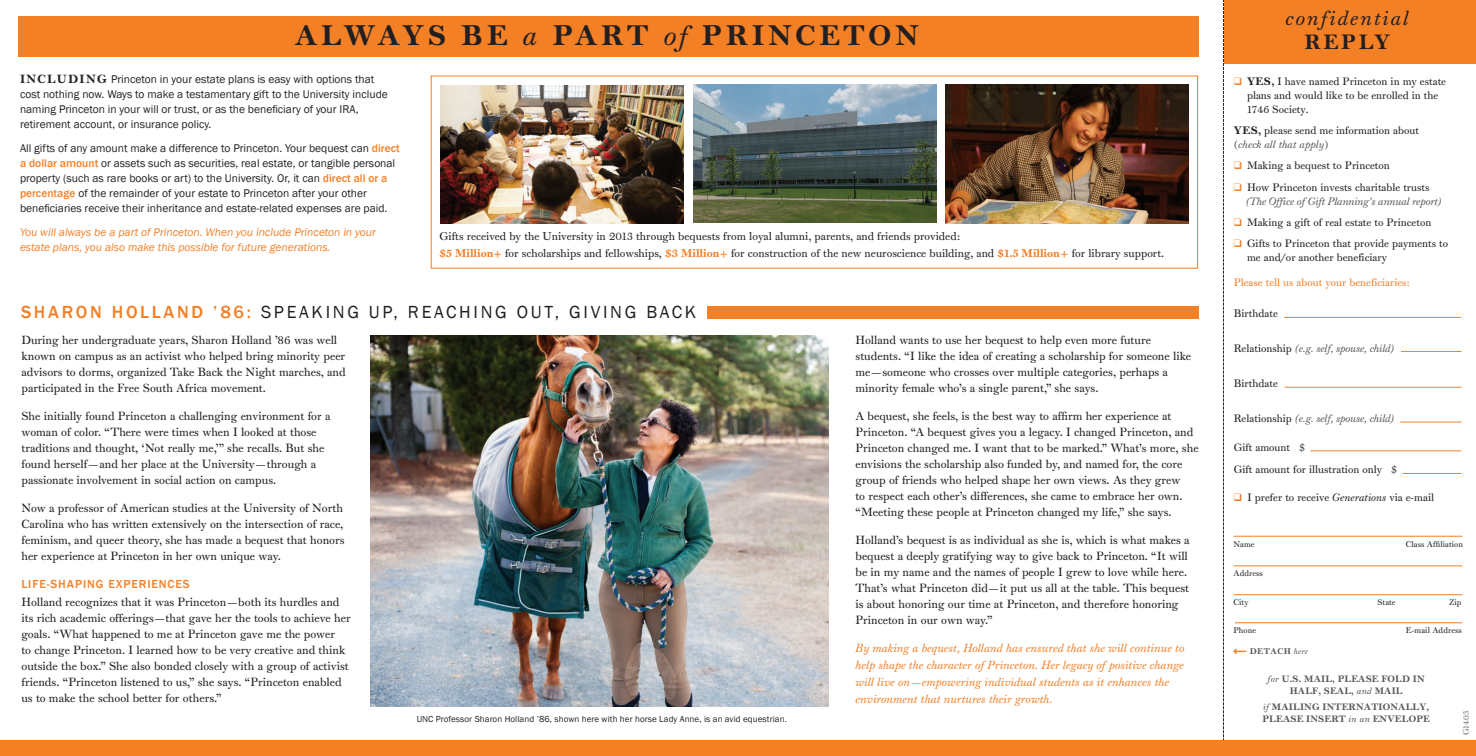
<style>
.page{position:relative;width:1476px;height:756px;background:#fff}
.page>*{position:absolute;margin:0;border:0;box-sizing:border-box;transform-origin:0 0}
.t1{font:27.4px "Princeton Monti BD";letter-spacing:.15em;color:#231f20}
.t2{font:italic 20px "Princeton Monti";letter-spacing:.1em;color:#231f20}
.t3{font:20px "Princeton Monti BD";letter-spacing:.15em;color:#231f20}
.t4{font:18px "Franklin Gothic";letter-spacing:.15em;color:#231f20}
.t5{font:500 12px "Franklin Gothic";letter-spacing:.075em;color:#f48026}
.t6{font:11.5px/16px "Princeton Monti";color:#231f20}
.t7{font:11.5px/15px "Franklin Gothic";color:#231f20}
.t8{font:italic 11.5px/17px "Princeton Monti";color:#f48026}
.t9{font:italic 11.5px/15px "Franklin Gothic";color:#f48026}
.t10{font:11px/17px "Princeton Monti";color:#231f20}
.t11{font:10.5px/14px "Princeton Monti";color:#231f20}
.t12{font:italic 10.5px/14px "Princeton Monti";letter-spacing:-.015em;color:#57585a}
.t13{font:10.5px "Princeton Monti";color:#f48026}
.t14{font:9px/12px "Princeton Monti BD";letter-spacing:.025em;color:#57585a;text-align:center}
.t15{font:9px "Franklin Gothic";letter-spacing:.01em;color:#231f20}
.t16{font:8px "Princeton Monti";letter-spacing:.01em;color:#231f20}
.t17{font:8px "Princeton Monti BD";letter-spacing:.075em;color:#57585a}
.t18{font:8px "Princeton Monti";letter-spacing:.01em;color:#6c6d70}
.s1{font-family:"Princeton Monti";font-style:italic}
.s2{font-family:"Princeton Monti BD"}
.s3{font-weight:500;color:#f48026}
.s4{font-family:"Princeton Monti BD";color:#f48026}
.s5{color:#f48026}
.s6{color:#57585a}
.s7{font-style:italic;color:#57585a}
.s8{font-style:normal;color:#231f20}
.s9{color:#ef7523}
.s10{font-style:italic}
</style>
<div class="page">
<hr style="left:1284px;top:317px;width:177px;height:1px;background:#f48026">
<hr style="left:1285px;top:387px;width:176px;height:1px;background:#f48026">
<hr style="left:1401px;top:351px;width:61px;height:1px;background:#f48026">
<hr style="left:1310px;top:451px;width:151px;height:1px;background:#f48026">
<hr style="left:1400px;top:422px;width:62px;height:1px;background:#f48026">
<hr style="left:1403px;top:473px;width:59px;height:1px;background:#f48026">
<hr style="left:1233px;top:536px;width:229px;height:1px;background:#f48026">
<hr style="left:1233px;top:566px;width:229px;height:1px;background:#f48026">
<hr style="left:1233px;top:594px;width:229px;height:1px;background:#f48026">
<hr style="left:1235px;top:623px;width:227px;height:1px;background:#f48026">
<div style="left:1224px;top:0;width:252px;height:63px;background:#f48026"></div>
<div style="left:708px;top:306px;width:491px;height:13px;background:#f48026"></div>
<img style="left:440px;top:86px;width:244px;height:137px">
<img style="left:693px;top:85px;width:244px;height:138px">
<img style="left:945px;top:85px;width:244px;height:138px">
<div style="left:18px;top:17px;width:1181px;height:40px;background:#f48026"></div>
<img style="left:371px;top:335px;width:458px;height:372px">
<svg style="left:1223px;top:0;width:1px;height:740px"></svg>
<div style="left:0;top:740px;width:1476px;height:16px;background:#f48026"></div>
<p class="t1" style="left:295px;top:18px;width:625px">ALWAYS BE <span class="s1">a</span> PART <span class="s1">of</span> PRINCETON</p>
<p class="t7" style="left:20px;top:72px;width:369px"><span class="s2">INCLUDING</span> Princeton in your estate plans is easy with options that cost nothing now. Ways to make a testamentary gift to the University include naming Princeton in your will or trust, or as the beneficiary of your IRA, retirement account, or insurance policy.</p>
<p class="t7" style="left:20px;top:141px;width:381px">All gifts of any amount make a difference to Princeton. Your bequest can <span class="s3">direct a dollar amount</span> or assets such as securities, real estate, or tangible personal property (such as rare books or art) to the University. Or, it can <span class="s3">direct all or a percentage</span> of the remainder of your estate to Princeton after your other beneficiaries receive their inheritance and estate-related expenses are paid.</p>
<p class="t9" style="left:20px;top:225px;width:358px">You will always be a part of Princeton. When you include Princeton in your estate plans, you also make this possible for future generations.</p>
<p class="t10" style="left:439px;top:228px;width:726px">Gifts received by the University in 2013 through bequests from loyal alumni, parents, and friends provided:<br><span class="s4">$5 Million+</span> for scholarships and fellowships, <span class="s4">$3 Million+</span> for construction of the new neuroscience building, and <span class="s4">$1.5 Million+</span> for library support.</p>
<p class="t4" style="left:21px;top:301px;width:677px"><span class="s3">SHARON HOLLAND ’86:</span> SPEAKING UP, REACHING OUT, GIVING BACK</p>
<p class="t6" style="left:21px;top:332px;width:326px">During her undergraduate years, Sharon Holland ’86 was well known on campus as an activist who helped bring minority peer advisors to dorms, organized Take Back the Night marches, and participated in the Free South Africa movement.</p>
<p class="t6" style="left:21px;top:408px;width:311px">She initially found Princeton a challenging environment for a woman of color. “There were times when I looked at those traditions and thought, ‘Not really me,’” she recalls. But she</p>
<p class="t6" style="left:21px;top:456px;width:296px">found herself—and her place at the University—through a passionate involvement in social action on campus.</p>
<p class="t6" style="left:21px;top:500px;width:325px">Now a professor of American studies at the University of North Carolina who has written extensively on the intersection of race, feminism, and queer theory, she has made a bequest that honors her experience at Princeton in her own unique way.</p>
<p class="t5" style="left:21px;top:576px;width:170px">LIFE-SHAPING EXPERIENCES</p>
<p class="t6" style="left:21px;top:594px;width:331px">Holland recognizes that it was Princeton—both its hurdles and its rich academic offerings—that gave her the tools to achieve her goals. “What happened to me at Princeton gave me the power<br>to change Princeton. I learned how to be very creative and think outside the box.” She also bonded closely with a group of activist friends. “Princeton listened to us,” she says. “Princeton enabled</p>
<p class="t6" style="left:21px;top:690px;width:201px">us to make the school better for others.”</p>
<p class="t15" style="left:417px;top:714px;width:372px">UNC Professor Sharon Holland ’86, shown here with her horse Lady Anne, is an avid equestrian.</p>
<p class="t6" style="left:856px;top:332px;width:297px">Holland wants to use her bequest to help even more future</p>
<p class="t6" style="left:856px;top:348px;width:337px">students. “I like the idea of creating a scholarship for someone like me—someone who crosses over multiple categories, perhaps a</p>
<p class="t6" style="left:856px;top:380px;width:244px">minority female who’s a single parent,” she says.</p>
<p class="t6" style="left:856px;top:408px;width:345px">A bequest, she feels, is the best way to affirm her experience at Princeton. “A bequest gives you a legacy. I changed Princeton, and Princeton changed me. I want that to be marked.” What’s more, she envisions the scholarship also funded by, and named for, the core group of friends who helped shape her own views. As they grew<br>to respect each other’s differences, she came to embrace her own. “Meeting these people at Princeton changed my life,” she says.</p>
<p class="t6" style="left:856px;top:532px;width:336px">Holland’s bequest is as individual as she is, which is what makes a bequest a deeply gratifying way to give back to Princeton. “It will be in my name and the names of people I grew to love while here.<br>That’s what Princeton did—it put us all at the table. This bequest is about honoring our time at Princeton, and therefore honoring Princeton in our own way.”</p>
<p class="t8" style="left:856px;top:639px;width:330px">By making a bequest, Holland has ensured that she will continue to help shape the character of Princeton. Her legacy of positive change will live on—empowering individual students as it enhances the environment that nurtures their growth.</p>
<p class="t2" style="left:1286px;top:6px;width:125px">confidential</p>
<p class="t3" style="left:1304px;top:30px;width:87px">REPLY</p>
<p class="t11" style="left:1247px;top:74px;width:201px;text-indent:-13px"><span class="s5">❑</span> <span class="s2">YES,</span> I have named Princeton in my estate plans and would like to be enrolled in the<br>1746 Society.</p>
<p class="t11" style="left:1234px;top:124px;width:187px"><span class="s2">YES,</span> please send me information about <span class="s6">(</span><span class="s7">check all that apply</span><span class="s6">)</span></p>
<p class="t11" style="left:1234px;top:159px;width:158px"><span class="s5">❑</span> Making a bequest to Princeton</p>
<p class="t12" style="left:1246px;top:180px;width:198px;text-indent:-12px"><span class="s5">❑</span> <span class="s8">How Princeton invests charitable trusts </span>(The Office of Gift Planning’s annual report)</p>
<p class="t11" style="left:1234px;top:215px;width:199px"><span class="s5">❑</span> Making a gift of real estate to Princeton</p>
<p class="t11" style="left:1247px;top:236px;width:203px;text-indent:-13px"><span class="s5">❑</span> Gifts to Princeton that provide payments to me and/or another beneficiary</p>
<p class="t13" style="left:1234px;top:276px;width:178px">Please tell us about your beneficiaries:</p>
<p class="t11" style="left:1234px;top:307px;width:46px">Birthdate</p>
<p class="t12" style="left:1234px;top:341px;width:162px"><span class="s8">Relationship</span> (e.g. self, spouse, child)</p>
<p class="t11" style="left:1234px;top:377px;width:46px">Birthdate</p>
<p class="t12" style="left:1234px;top:411px;width:162px"><span class="s8">Relationship</span> (e.g. self, spouse, child)</p>
<p class="t11" style="left:1234px;top:436px;width:165px;line-height:22px">Gift amount $<br>Gift amount for illustration only $</p>
<p class="t11" style="left:1234px;top:491px;width:202px"><span class="s9">❑</span> I prefer to receive <span class="s10">Generations</span> via e-mail</p>
<p class="t16" style="left:1233px;top:539px;width:23px">Name</p>
<p class="t16" style="left:1406px;top:539px;width:59px">Class Affiliation</p>
<p class="t16" style="left:1233px;top:568px;width:31px">Address</p>
<p class="t16" style="left:1233px;top:597px;width:16px">City</p>
<p class="t16" style="left:1377px;top:597px;width:20px">State</p>
<p class="t16" style="left:1449px;top:597px;width:14px">Zip</p>
<p class="t16" style="left:1233px;top:626px;width:24px">Phone</p>
<p class="t16" style="left:1406px;top:626px;width:57px">E-mail Address</p>
<p class="t17" style="left:1250px;top:647px;width:60px">DETACH <span class="s1">here</span></p>
<p class="t14" style="left:1268px;top:673px;width:159px"><span class="s1">for</span> U.S. MAIL, PLEASE FOLD IN<br>HALF, SEAL, <span class="s1">and</span> MAIL</p>
<p class="t14" style="left:1263px;top:701px;width:169px;text-align:left"><span class="s1">if</span> MAILING INTERNATIONALLY,<br>PLEASE INSERT <span class="s1">in an</span> ENVELOPE</p>
<p class="t18" style="left:1461px;top:735px;width:26px;rotate:-90deg">G1403</p>
</div>
